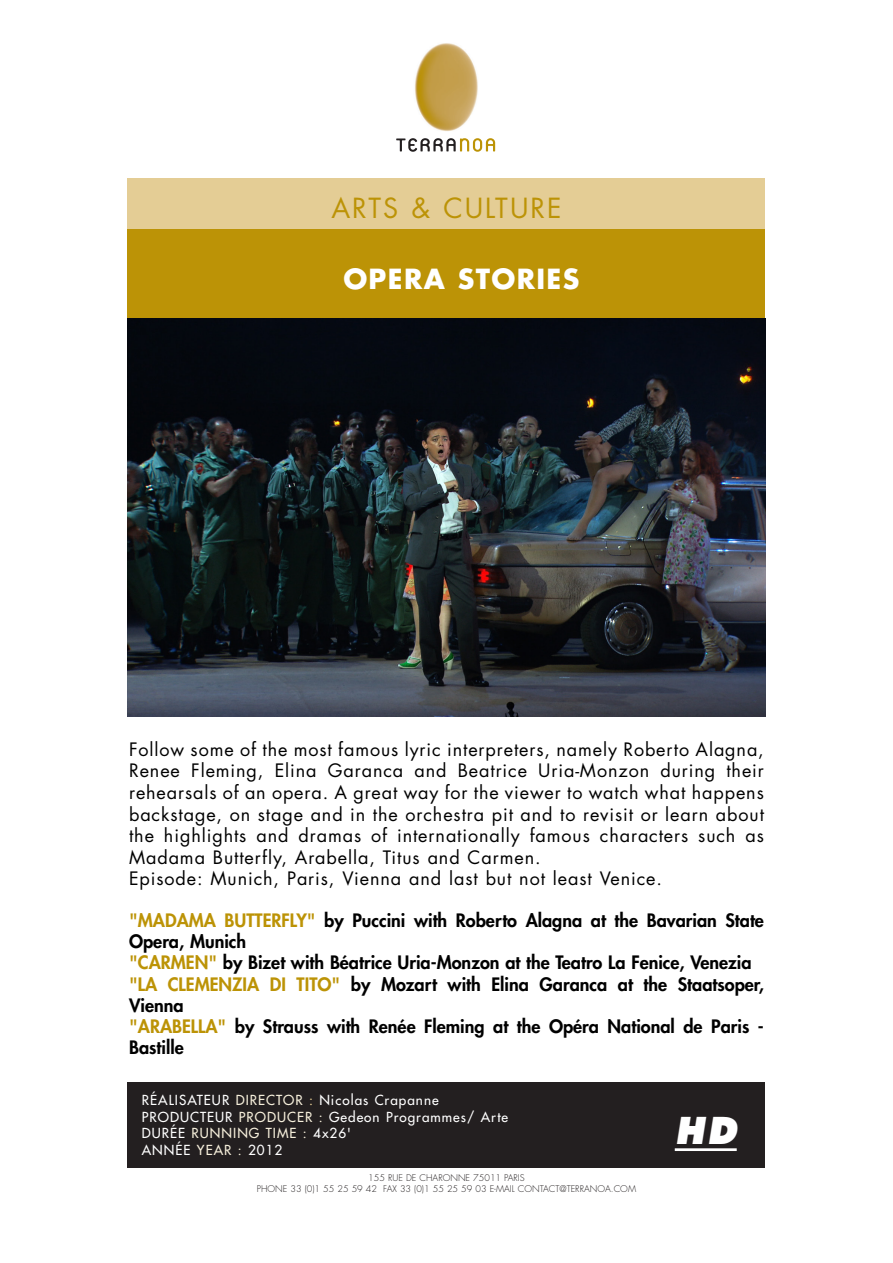
<style>
.page{position:relative;width:893px;height:1263px;background:#fff}
.page>*{position:absolute;margin:0;border:0;box-sizing:border-box;transform-origin:0 0}
.Texte_courant_généri{font:italic 800 36px "Futura";color:#fff}
.t1{font:27px "Futura";letter-spacing:.075em;color:#bc9306}
.Sous_titre_Terranoa{font:700 27px "Futura";letter-spacing:.05em;color:#fff}
.Normal_e{font:18px/21.6px "Futura";letter-spacing:.05em;color:#000;text-align:justify}
.Normal_e-2{font:800 18px/21px "Futura";color:#000}
.Texte_courant_généri-2{font:13.5px "Futura";letter-spacing:.075em;color:#fff}
.Texte_courant_généri-3{font:13.5px "Futura";letter-spacing:.075em;color:#f6efdb}
.t2{font:300 9px "Futura";color:#231f20}
.s1{color:#bc9306}
.s2{color:#f6efdb}
.s3{color:#e4cd95}
.s4{color:#fff}
</style>
<div class="page">
<img style="left:414px;top:45px;width:24px;height:49px">
<div style="left:128px;top:179px;width:637px;height:51px;background:#e4cd95"></div>
<div style="left:128px;top:230px;width:637px;height:93px;background:#bc9306"></div>
<div style="left:128px;top:1082px;width:637px;height:85px;background:#231f20"></div>
<hr style="left:675px;top:1148px;width:62px;height:3px;background:#fff">
<svg style="left:396px;top:138px;width:99px;height:14px"></svg>
<img style="left:128px;top:319px;width:637px;height:397px">
<p class="t1" style="left:331px;top:189px;width:232px">ARTS &amp; CULTURE</p>
<p class="Sous_titre_Terranoa" style="left:343px;top:260px;width:238px">OPERA STORIES</p>
<p class="Normal_e" style="left:129px;top:738px;width:636px">Follow some of the most famous lyric interpreters, namely Roberto Alagna, Renee Fleming, Elina Garanca and Beatrice Uria-Monzon during their rehearsals of an opera. A great way for the viewer to watch what happens backstage, on stage and in the orchestra pit and to revisit or learn about the highlights and dramas of internationally famous characters such as Madama Butterfly, Arabella, Titus and Carmen.</p>
<p class="Normal_e" style="left:129px;top:868px;width:534px">Episode: Munich, Paris, Vienna and last but not least Venice.</p>
<p class="Normal_e-2" style="left:129px;top:910px;width:636px"><span class="s1">"MADAMA BUTTERFLY"</span> by Puccini with Roberto Alagna at the Bavarian State<br>Opera, Munich</p>
<p class="Normal_e-2" style="left:129px;top:952px;width:624px"><span class="s1">"CARMEN"</span> by Bizet with Béatrice Uria-Monzon at the Teatro La Fenice, Venezia</p>
<p class="Normal_e-2" style="left:129px;top:973px;width:636px"><span class="s1">"LA CLEMENZIA DI TITO"</span> by Mozart with Elina Garanca at the Staatsoper,<br>Vienna</p>
<p class="Normal_e-2" style="left:129px;top:1015px;width:636px"><span class="s1">"ARABELLA"</span> by Strauss with Renée Fleming at the Opéra National de Paris -<br>Bastille</p>
<p class="Texte_courant_généri-2" style="left:142px;top:1091px;width:298px">RÉALISATEUR <span class="s2">DIRECTOR</span> <span class="s3">:</span> Nicolas Crapanne</p>
<p class="Texte_courant_généri-2" style="left:142px;top:1108px;width:368px">PRODUCTEUR <span class="s2">PRODUCER :</span> Gedeon Programmes/ Arte</p>
<p class="Texte_courant_généri-2" style="left:142px;top:1124px;width:45px">DURÉE</p>
<p class="Texte_courant_généri-2" style="left:142px;top:1141px;width:50px">ANNÉE</p>
<p class="Texte_courant_généri-2" style="left:313px;top:1124px;width:39px">4x26'</p>
<p class="Texte_courant_généri" style="left:675px;top:1108px;width:63px">HD</p>
<p class="t2" style="left:368px;top:1172px;width:158px">155 RUE DE CHARONNE 75011 PARIS</p>
<p class="t2" style="left:257px;top:1183px;width:381px">PHONE 33 (0)1 55 25 59 42 FAX 33 (0)1 55 25 59 03 E-MAIL CONTACT@TERRANOA.COM</p>
<p class="Texte_courant_généri-3" style="left:192px;top:1124px;width:117px">RUNNING TIME :</p>
<p class="Texte_courant_généri-3" style="left:197px;top:1141px;width:87px">YEAR : <span class="s4">2012</span></p>
</div>
